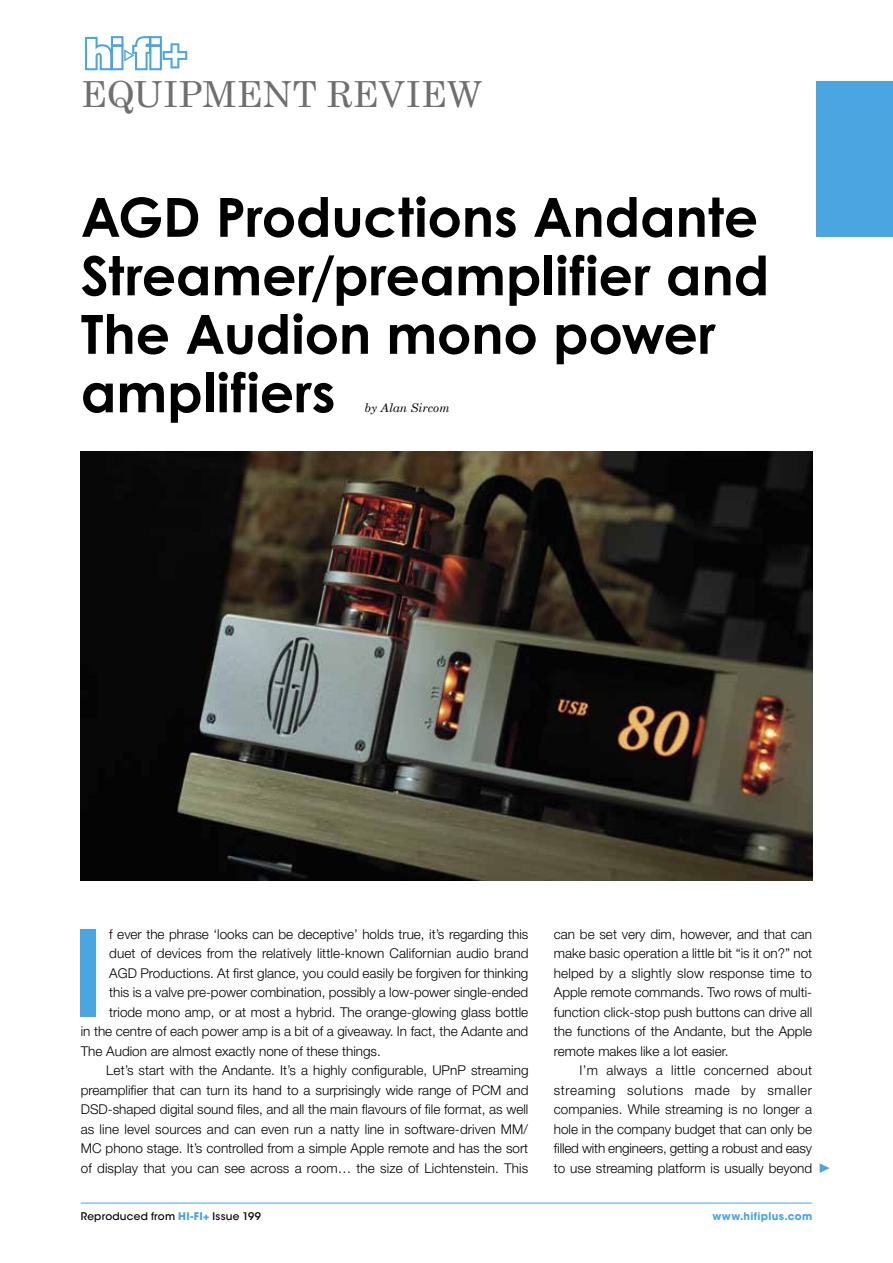
<style>
.page{position:relative;width:893px;height:1263px;background:#fff}
.page>*{position:absolute;margin:0;border:0;box-sizing:border-box;transform-origin:0 0}
.t1{font:500 122.7px "Helvetica Neue LT Std";color:#4aa5e0}
.t2{font:700 54px/58.5px "Century Gothic";color:#000}
.t3{font:36px "Century Schoolbook";color:#6f6f6f}
.t4{font:300 13.5px/19.5px "Helvetica Neue LT Std";color:#000;text-align:justify}
.t5{font:italic 12px "Century Schoolbook";color:#000}
.t6{font:500 10.5px "ITC Avant Garde Std";letter-spacing:.02em;color:#000}
.t7{font:700 10.5px "ITC Avant Garde Std";letter-spacing:.03em;color:#4aa5e0}
.s1{font-weight:700;color:#4aa5e0}
</style>
<div class="page">
<img style="left:81px;top:451px;width:731px;height:429px">
<svg style="left:820px;top:1163px;width:10px;height:10px"></svg>
<div style="left:816px;top:81px;width:77px;height:156px;background:#4aa5e0"></div>
<svg style="left:85px;top:36px;width:102px;height:34px"></svg>
<hr style="left:81px;top:1203px;width:731px;height:1px;background:#4aa5e0">
<h3 class="t3" style="left:81px;top:72px;width:403px">EQUIPMENT REVIEW</h3>
<h2 class="t2" style="left:81px;top:187px;width:690px">AGD Productions Andante<br>Streamer/preamplifier and<br>The Audion mono power amplifiers</h2>
<p class="t5" style="left:365px;top:401px;width:87px">by Alan Sircom</p>
<h1 class="t1" style="left:71px;top:900px;width:36px">I</h1>
<p class="t4" style="left:109px;top:924px;width:421px">f ever the phrase ‘looks can be deceptive’ holds true, it’s regarding this</p>
<p class="t4" style="left:109px;top:943px;width:421px">duet of devices from the relatively little-known Californian audio brand</p>
<p class="t4" style="left:109px;top:963px;width:421px">AGD Productions. At first glance, you could easily be forgiven for thinking</p>
<p class="t4" style="left:109px;top:982px;width:421px">this is a valve pre-power combination, possibly a low-power single-ended</p>
<p class="t4" style="left:109px;top:1002px;width:421px">triode mono amp, or at most a hybrid. The orange-glowing glass bottle</p>
<p class="t4" style="left:81px;top:1021px;width:449px">in the centre of each power amp is a bit of a giveaway. In fact, the Adante and</p>
<p class="t4" style="left:81px;top:1041px;width:302px">The Audion are almost exactly none of these things.</p>
<p class="t4" style="left:106px;top:1060px;width:424px">Let’s start with the Andante. It’s a highly configurable, UPnP streaming</p>
<p class="t4" style="left:81px;top:1080px;width:449px">preamplifier that can turn its hand to a surprisingly wide range of PCM and</p>
<p class="t4" style="left:81px;top:1099px;width:449px">DSD-shaped digital sound files, and all the main flavours of file format, as well</p>
<p class="t4" style="left:81px;top:1119px;width:449px">as line level sources and can even run a natty line in software-driven MM/</p>
<p class="t4" style="left:81px;top:1138px;width:449px">MC phono stage. It’s controlled from a simple Apple remote and has the sort</p>
<p class="t4" style="left:81px;top:1158px;width:449px">of display that you can see across a room… the size of Lichtenstein. This</p>
<p class="t4" style="left:554px;top:924px;width:260px">can be set very dim, however, and that can make basic operation a little bit “is it on?” not helped by a slightly slow response time to Apple remote commands. Two rows of multi&shy;function click-stop push buttons can drive all the functions of the Andante, but the Apple remote makes like a lot easier.</p>
<p class="t4" style="left:554px;top:1060px;width:260px;text-indent:26px">I’m always a little concerned about streaming solutions made by smaller companies. While streaming is no longer a hole in the company budget that can only be filled with engineers, getting a robust and easy to use streaming platform is usually beyond</p>
<p class="t6" style="left:81px;top:1210px;width:182px">Reproduced from <span class="s1">HI-FI+</span> Issue 199</p>
<p class="t7" style="left:712px;top:1210px;width:101px">www.hifiplus.com</p>
</div>
